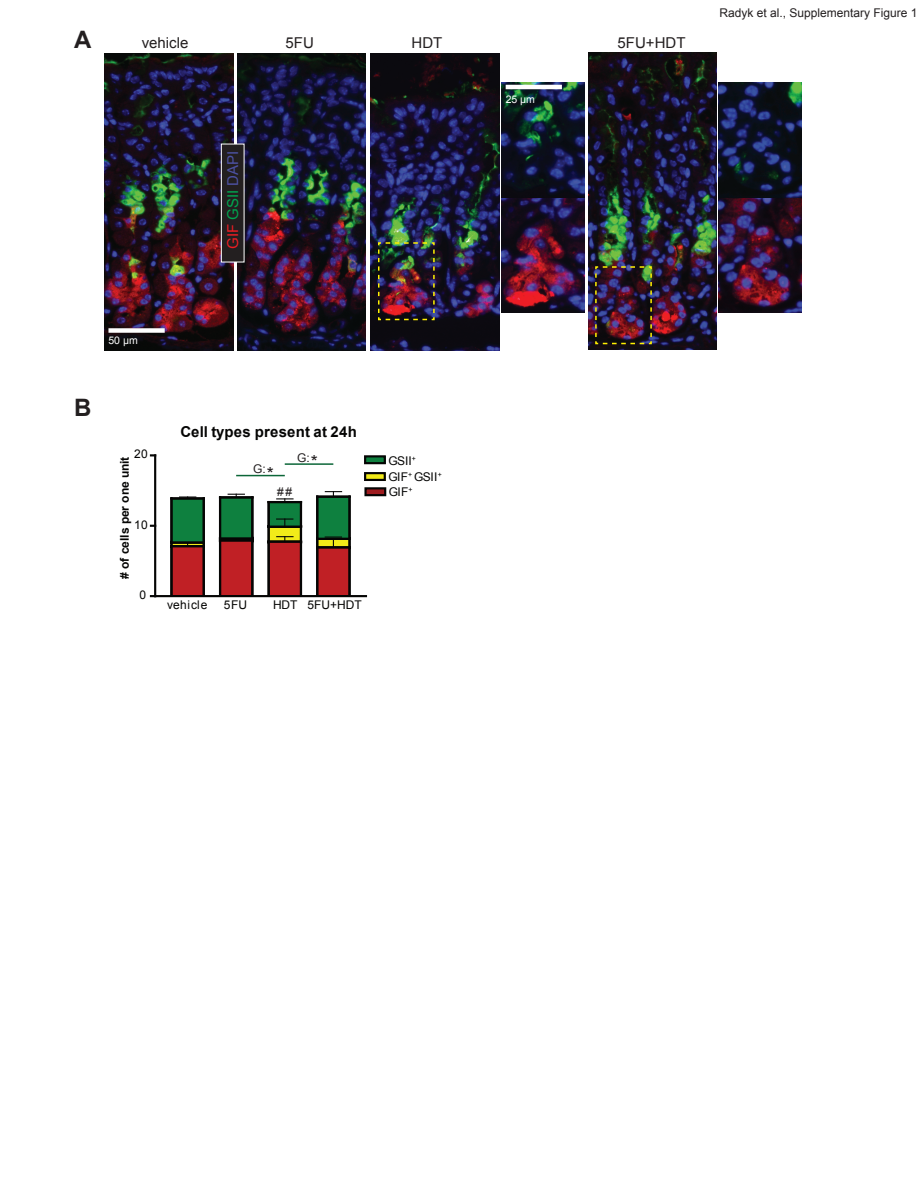
<style>
.page{position:relative;width:918px;height:1188px;background:#fff}
.page>*{position:absolute;margin:0;border:0;box-sizing:border-box;transform-origin:0 0}
.t1{font:700 24px "Arial";color:#231f20}
.t2{font:18px "Arial";color:#231f20}
.t3{font:700 15px "Arial";letter-spacing:.01em;color:#050504}
.t4{font:15px "Arial";color:#231f20}
.t5{font:15px "Arial";color:#00a54f}
.t6{font:12px "Arial";color:#231f20}
.t7{font:12px "Arial";color:#050504}
.t8{font:700 12px "Arial";letter-spacing:-.02em;color:#050504}
.t9{font:12px "Arial";letter-spacing:.045em;color:#050504}
.t10{font:10.5px "Arial";color:#fff}
.s1{color:#ee1d23}
.s2{color:#4d52a3}
</style>
<div class="page">
<img style="left:105px;top:53px;width:129px;height:297px">
<div style="left:365px;top:456px;width:21px;height:8px;background:#0e803f"></div>
<div style="left:364px;top:455px;width:22px;height:9px;border:2px solid #050504"></div>
<div style="left:366px;top:488px;width:20px;height:8px;background:#9e1c1f"></div>
<div style="left:364px;top:487px;width:22px;height:9px;border:2px solid #050504"></div>
<div style="left:365px;top:473px;width:21px;height:8px;background:#f2eb19"></div>
<div style="left:364px;top:472px;width:22px;height:9px;border:2px solid #050504"></div>
<div style="left:171px;top:542px;width:33px;height:5px;background:#f2eb19"></div>
<div style="left:269px;top:526px;width:32px;height:16px;background:#f2eb19"></div>
<svg style="left:268px;top:527px;width:2px;height:15px"></svg>
<svg style="left:300px;top:527px;width:2px;height:15px"></svg>
<div style="left:317px;top:538px;width:33px;height:10px;background:#f2eb19"></div>
<svg style="left:316px;top:539px;width:2px;height:8px"></svg>
<svg style="left:348px;top:539px;width:3px;height:8px"></svg>
<div style="left:171px;top:546px;width:33px;height:50px;background:#c02025"></div>
<hr style="left:170px;top:546px;width:3px;height:50px;background:#050504">
<hr style="left:171px;top:545px;width:33px;height:2px;background:#050504">
<hr style="left:203px;top:546px;width:2px;height:50px;background:#050504">
<div style="left:220px;top:540px;width:32px;height:56px;background:#c02025"></div>
<hr style="left:219px;top:540px;width:2px;height:56px;background:#050504">
<hr style="left:220px;top:539px;width:32px;height:3px;background:#050504">
<hr style="left:251px;top:540px;width:2px;height:56px;background:#050504">
<div style="left:269px;top:542px;width:32px;height:54px;background:#c02025"></div>
<hr style="left:268px;top:542px;width:2px;height:54px;background:#050504">
<hr style="left:269px;top:541px;width:32px;height:2px;background:#050504">
<hr style="left:300px;top:542px;width:2px;height:54px;background:#050504">
<svg style="left:277px;top:536px;width:16px;height:5px"></svg>
<div style="left:317px;top:547px;width:33px;height:49px;background:#c02025"></div>
<hr style="left:316px;top:547px;width:2px;height:49px;background:#050504">
<hr style="left:317px;top:546px;width:33px;height:2px;background:#050504">
<hr style="left:348px;top:547px;width:3px;height:49px;background:#050504">
<div style="left:171px;top:498px;width:33px;height:45px;background:#0e803f"></div>
<hr style="left:170px;top:498px;width:3px;height:45px;background:#050504">
<hr style="left:171px;top:497px;width:33px;height:3px;background:#050504">
<hr style="left:203px;top:498px;width:2px;height:45px;background:#050504">
<hr style="left:171px;top:542px;width:33px;height:2px;background:#050504">
<svg style="left:180px;top:496px;width:16px;height:2px"></svg>
<div style="left:220px;top:497px;width:32px;height:42px;background:#0e803f"></div>
<hr style="left:219px;top:497px;width:2px;height:42px;background:#050504">
<hr style="left:220px;top:496px;width:32px;height:2px;background:#050504">
<hr style="left:251px;top:497px;width:2px;height:42px;background:#050504">
<hr style="left:220px;top:538px;width:32px;height:2px;background:#050504">
<svg style="left:228px;top:494px;width:16px;height:3px"></svg>
<div style="left:269px;top:502px;width:32px;height:25px;background:#0e803f"></div>
<hr style="left:268px;top:502px;width:2px;height:25px;background:#050504">
<hr style="left:269px;top:501px;width:32px;height:2px;background:#050504">
<hr style="left:300px;top:502px;width:2px;height:25px;background:#050504">
<hr style="left:269px;top:526px;width:32px;height:2px;background:#050504">
<svg style="left:277px;top:498px;width:16px;height:3px"></svg>
<div style="left:317px;top:497px;width:33px;height:42px;background:#0e803f"></div>
<hr style="left:316px;top:497px;width:2px;height:42px;background:#050504">
<hr style="left:317px;top:496px;width:33px;height:2px;background:#050504">
<hr style="left:348px;top:497px;width:3px;height:42px;background:#050504">
<hr style="left:317px;top:538px;width:33px;height:2px;background:#050504">
<svg style="left:325px;top:491px;width:17px;height:5px"></svg>
<hr style="left:155px;top:595px;width:211px;height:2px;background:#050504">
<hr style="left:154px;top:455px;width:2px;height:141px;background:#050504">
<svg style="left:277px;top:518px;width:16px;height:8px"></svg>
<svg style="left:325px;top:536px;width:17px;height:11px"></svg>
<hr style="left:236px;top:475px;width:49px;height:1px;background:#0c6638">
<hr style="left:285px;top:463px;width:48px;height:2px;background:#0c6638">
<div style="left:108px;top:328px;width:57px;height:5px;background:#fff"></div>
<img style="left:237px;top:53px;width:129px;height:297px">
<img style="left:370px;top:53px;width:129px;height:297px">
<img style="left:377px;top:242px;width:58px;height:79px">
<img style="left:501px;top:83px;width:83px;height:230px">
<img style="left:588px;top:53px;width:129px;height:297px">
<img style="left:594px;top:266px;width:59px;height:79px">
<img style="left:718px;top:83px;width:83px;height:230px">
<div style="left:221px;top:144px;width:24px;height:119px;background:#231f20;border:1px solid #fff"></div>
<hr style="left:506px;top:85px;width:56px;height:4px;background:#fff">
<h1 class="t1" style="left:74px;top:23px;width:19px">A</h1>
<p class="t4" style="left:142px;top:33px;width:48px">vehicle</p>
<p class="t4" style="left:286px;top:33px;width:30px">5FU</p>
<p class="t4" style="left:412px;top:33px;width:32px">HDT</p>
<p class="t4" style="left:618px;top:33px;width:69px">5FU+HDT</p>
<p class="t5" style="left:223px;top:249px;width:100px;rotate:-90deg"><span class="s1">GIF</span> GSII <span class="s2">DAPI</span></p>
<p class="t10" style="left:108px;top:333px;width:31px">50 µm</p>
<h1 class="t1" style="left:74px;top:391px;width:19px">B</h1>
<p class="t7" style="left:134px;top:446px;width:15px">20</p>
<p class="t8" style="left:117px;top:579px;width:124px;rotate:-90deg"># of cells per one unit</p>
<p class="t7" style="left:134px;top:517px;width:15px">10</p>
<p class="t7" style="left:140px;top:587px;width:8px">0</p>
<p class="t3" style="left:180px;top:422px;width:178px">Cell types present at 24h</p>
<p class="t6" style="left:253px;top:461px;width:14px">G:</p>
<h2 class="t2" style="left:267px;top:462px;width:9px">*</h2>
<p class="t6" style="left:297px;top:450px;width:14px">G:</p>
<h2 class="t2" style="left:311px;top:450px;width:9px">*</h2>
<p class="t6" style="left:277px;top:484px;width:17px">##</p>
<p class="t9" style="left:167px;top:597px;width:42px">vehicle</p>
<p class="t7" style="left:224px;top:597px;width:25px">5FU</p>
<p class="t7" style="left:273px;top:597px;width:90px">HDT 5FU+HDT</p>
<p class="t7" style="left:389px;top:453px;width:29px">GSII<sup>+</sup></p>
<p class="t7" style="left:389px;top:484px;width:25px">GIF<sup>+</sup></p>
<p class="t7" style="left:389px;top:469px;width:55px">GIF<sup>+</sup> GSII<sup>+</sup></p>
<p class="t10" style="left:506px;top:92px;width:31px">25 µm</p>
<p class="t6" style="left:720px;top:5px;width:200px">Radyk et al., Supplementary Figure 1</p>
</div>
